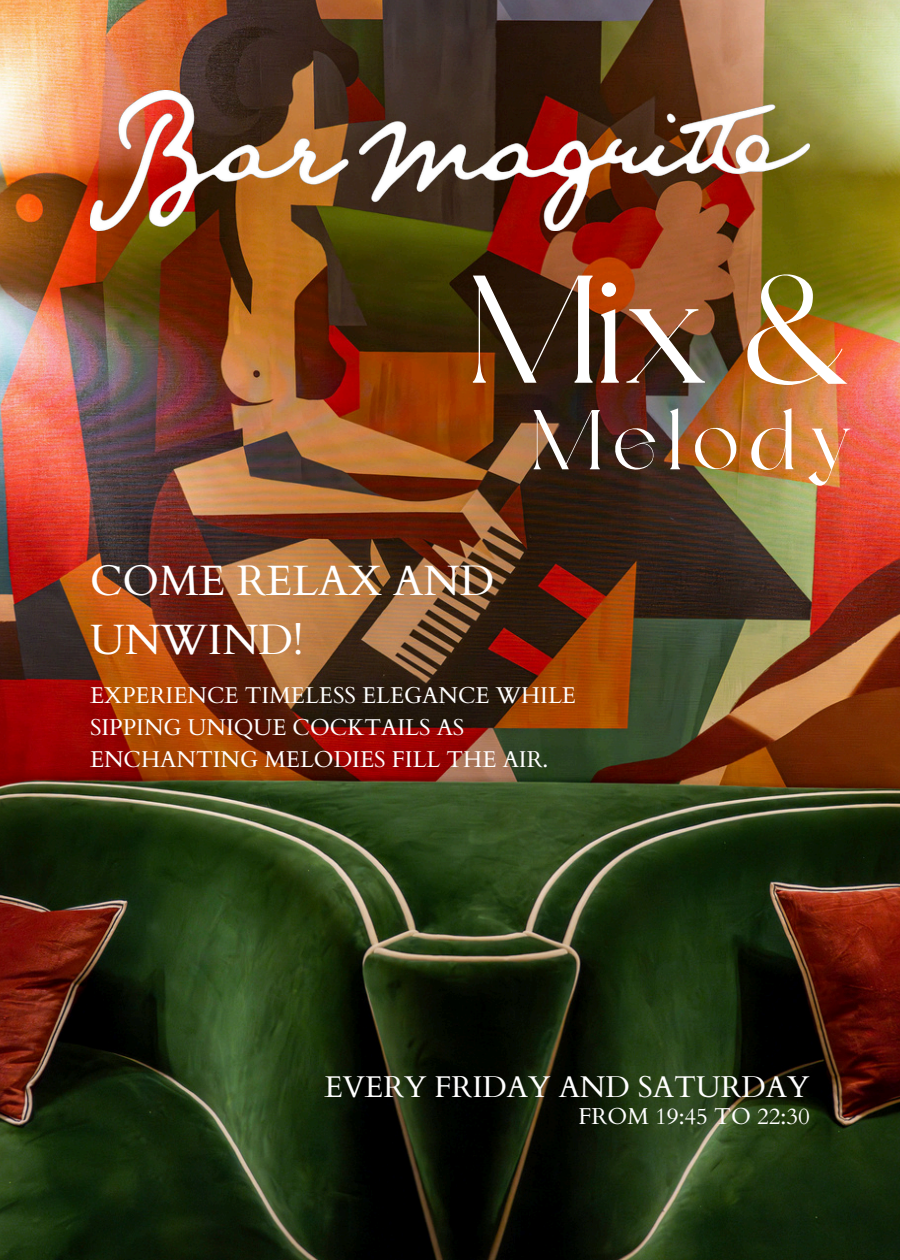
<style>
.page{position:relative;width:900px;height:1260px;background:#fff}
.page>*{position:absolute;margin:0;border:0;box-sizing:border-box;transform-origin:0 0}
.t1{font:152.75px "Dream Avenue";color:#fff}
.t2{font:84.5px "Dream Avenue";letter-spacing:.125em;color:#fff}
.t3{font:42.5px/58px "Cardo";color:#fff}
.t4{font:30px "Cardo";color:#fff}
.t5{font:23px/32px "Cardo";color:#fff}
</style>
<div class="page">
<img style="left:0;top:0;width:900px;height:1260px">
<img style="left:90px;top:90px;width:720px;height:141px">
<p class="t1" style="left:468px;top:268px;width:385px">Mix &amp;</p>
<p class="t2" style="left:531px;top:406px;width:323px">Melody</p>
<h1 class="t3" style="left:90px;top:553px;width:406px">COME RELAX AND<br>UNWIND!</h1>
<h2 class="t5" style="left:90px;top:680px;width:488px">EXPERIENCE TIMELESS ELEGANCE WHILE<br>SIPPING UNIQUE COCKTAILS AS<br>ENCHANTING MELODIES FILL THE AIR.</h2>
<p class="t4" style="left:324px;top:1068px;width:487px">EVERY FRIDAY AND SATURDAY</p>
<h3 class="t5" style="left:579px;top:1101px;width:233px">FROM 19:45 TO 22:30</h3>
</div>
